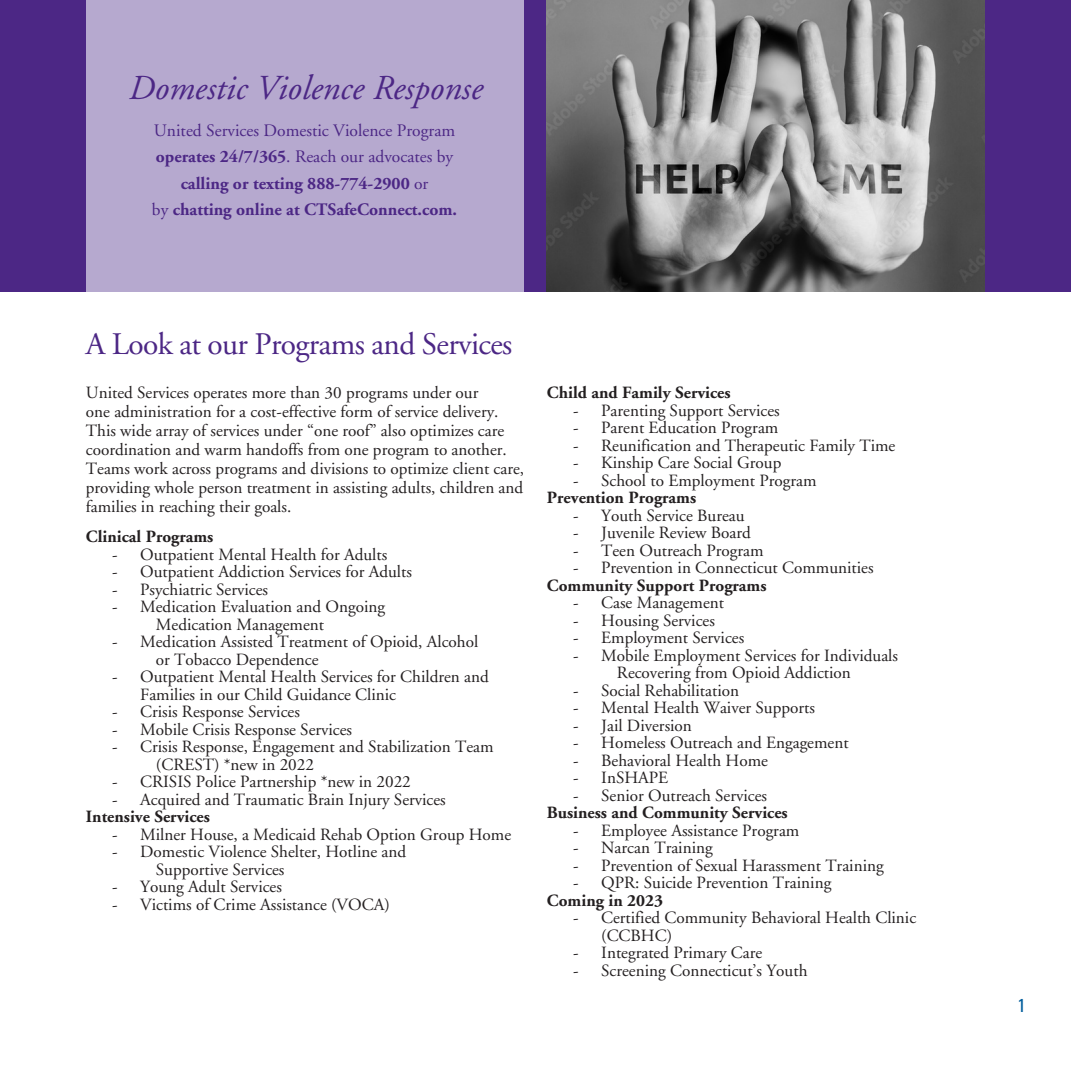
<style>
.page{position:relative;width:1071px;height:1071px;background:#fff}
.page>*{position:absolute;margin:0;border:0;box-sizing:border-box;transform-origin:0 0}
.t1{font:italic 35px "Adobe Garamond";color:#4c2785}
.Page_Title{font:31.32px "Adobe Garamond";letter-spacing:-.02em;color:#4c2785}
.t2{font:condensed 18.72px "Univers";color:#005d9c}
.t3{font:700 17.5px/26.2px "Adobe Garamond";color:#4c2785;text-align:center}
.t4{font:17.15px/17.5px "Adobe Garamond";color:#231f20}
.t5{font:700 17.15px "Adobe Garamond";color:#231f20}
.s1{font-weight:400}
</style>
<div class="page">
<div style="left:0;top:0;width:1071px;height:291px;background:#4c2785"></div>
<img style="left:547px;top:0;width:437px;height:291px">
<div style="left:86px;top:0;width:437px;height:291px;background:#b6a9cf"></div>
<p class="t1" style="left:128px;top:69px;width:355px">Domestic Violence Response</p>
<p class="t3" style="left:152px;top:118px;width:307px"><span class="s1">United Services Domestic Violence Program </span>operates 24/7/365<span class="s1">. Reach our advocates by </span>calling or texting 888-774-2900 <span class="s1">or<br>by</span> chatting online at CTSafeConnect.com.</p>
<p class="Page_Title" style="left:86px;top:327px;width:428px">A Look at our Programs and Services</p>
<p class="t4" style="left:86px;top:384px;width:440px;line-height:18.9px">United Services operates more than 30 programs under our<br>one administration for a cost-effective form of service delivery.<br>This wide array of services under “one roof” also optimizes care coordination and warm handoffs from one program to another.<br>Teams work across programs and divisions to optimize client care, providing whole person treatment in assisting adults, children and families in reaching their goals.</p>
<p class="t5" style="left:86px;top:528px;width:129px">Clinical Programs</p>
<p class="t4" style="left:112px;top:546px;width:277px">- Outpatient Mental Health for Adults</p>
<p class="t4" style="left:112px;top:564px;width:301px">- Outpatient Addiction Services for Adults</p>
<p class="t4" style="left:112px;top:581px;width:157px">- Psychiatric Services</p>
<p class="t4" style="left:156px;top:599px;width:231px;text-indent:-44px">- Medication Evaluation and Ongoing<br>Medication Management</p>
<p class="t4" style="left:156px;top:634px;width:324px;text-indent:-44px">- Medication Assisted Treatment of Opioid, Alcohol or Tobacco Dependence</p>
<p class="t4" style="left:140px;top:669px;width:350px;text-indent:-28px">- Outpatient Mental Health Services for Children and<br>Families in our Child Guidance Clinic</p>
<p class="t4" style="left:112px;top:704px;width:189px">- Crisis Response Services</p>
<p class="t4" style="left:112px;top:721px;width:242px">- Mobile Crisis Response Services</p>
<p class="t4" style="left:156px;top:739px;width:339px;text-indent:-44px">- Crisis Response, Engagement and Stabilization Team (CREST) *new in 2022</p>
<p class="t4" style="left:112px;top:774px;width:300px">- CRISIS Police Partnership *new in 2022</p>
<p class="t4" style="left:112px;top:791px;width:335px">- Acquired and Traumatic Brain Injury Services</p>
<p class="t5" style="left:86px;top:808px;width:125px">Intensive Services</p>
<p class="t4" style="left:112px;top:826px;width:401px">- Milner House, a Medicaid Rehab Option Group Home</p>
<p class="t4" style="left:156px;top:844px;width:252px;text-indent:-44px">- Domestic Violence Shelter, Hotline and<br>Supportive Services</p>
<p class="t4" style="left:112px;top:879px;width:171px">- Young Adult Services</p>
<p class="t4" style="left:112px;top:896px;width:279px">- Victims of Crime Assistance (VOCA)</p>
<p class="t5" style="left:547px;top:384px;width:185px">Child and Family Services</p>
<p class="t4" style="left:573px;top:402px;width:208px">- Parenting Support Services</p>
<p class="t4" style="left:573px;top:420px;width:207px">- Parent Education Program</p>
<p class="t4" style="left:573px;top:437px;width:324px">- Reunification and Therapeutic Family Time</p>
<p class="t4" style="left:573px;top:455px;width:210px">- Kinship Care Social Group</p>
<p class="t4" style="left:573px;top:472px;width:245px">- School to Employment Program</p>
<p class="t5" style="left:547px;top:489px;width:151px">Prevention Programs</p>
<p class="t4" style="left:573px;top:507px;width:173px">- Youth Service Bureau</p>
<p class="t4" style="left:573px;top:525px;width:179px">- Juvenile Review Board</p>
<p class="t4" style="left:573px;top:542px;width:192px">- Teen Outreach Program</p>
<p class="t4" style="left:573px;top:560px;width:302px">- Prevention in Connecticut Communities</p>
<p class="t5" style="left:547px;top:576px;width:221px">Community Support Programs</p>
<p class="t4" style="left:573px;top:595px;width:152px">- Case Management</p>
<p class="t4" style="left:573px;top:612px;width:143px">- Housing Services</p>
<p class="t4" style="left:573px;top:630px;width:173px">- Employment Services</p>
<p class="t4" style="left:573px;top:647px;width:326px;text-align:center">- Mobile Employment Services for Individuals<br>Recovering from Opioid Addiction</p>
<p class="t4" style="left:573px;top:682px;width:167px">- Social Rehabilitation</p>
<p class="t4" style="left:573px;top:700px;width:243px">- Mental Health Waiver Supports</p>
<p class="t4" style="left:573px;top:717px;width:120px">- Jail Diversion</p>
<p class="t4" style="left:573px;top:735px;width:277px">- Homeless Outreach and Engagement</p>
<p class="t4" style="left:573px;top:752px;width:196px">- Behavioral Health Home</p>
<p class="t4" style="left:573px;top:770px;width:97px">- InSHAPE</p>
<p class="t4" style="left:573px;top:787px;width:195px">- Senior Outreach Services</p>
<p class="t5" style="left:547px;top:804px;width:242px">Business and Community Services</p>
<p class="t4" style="left:573px;top:822px;width:228px">- Employee Assistance Program</p>
<p class="t4" style="left:573px;top:840px;width:141px">- Narcan Training</p>
<p class="t4" style="left:573px;top:857px;width:312px">- Prevention of Sexual Harassment Training</p>
<p class="t4" style="left:573px;top:875px;width:260px">- QPR: Suicide Prevention Training</p>
<p class="t5" style="left:547px;top:891px;width:117px">Coming in 2023</p>
<p class="t4" style="left:601px;top:910px;width:317px;text-indent:-28px">- Certified Community Behavioral Health Clinic (CCBHC)</p>
<p class="t4" style="left:573px;top:945px;width:190px">- Integrated Primary Care</p>
<p class="t4" style="left:573px;top:962px;width:236px">- Screening Connecticut’s Youth</p>
<p class="t2" style="left:1018px;top:993px;width:10px">1</p>
</div>
